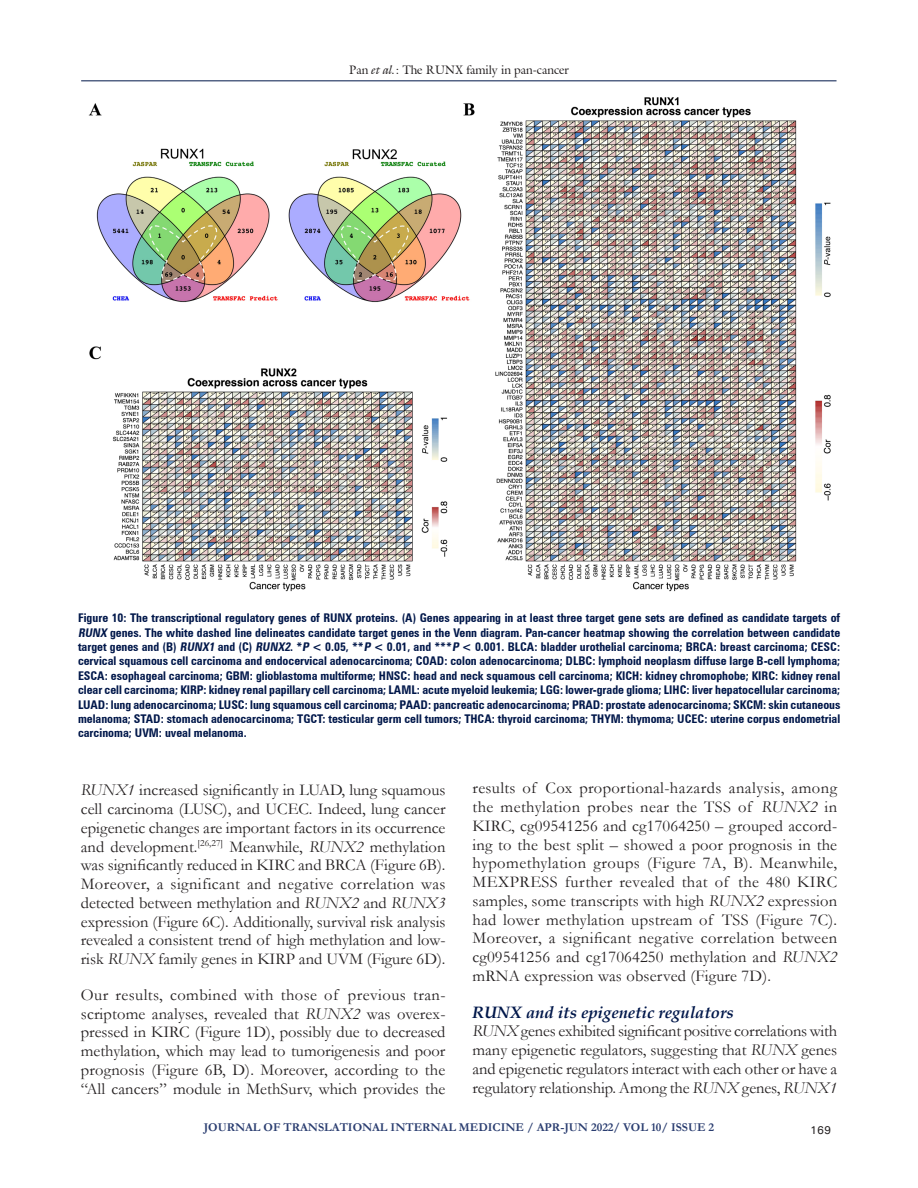
<style>
.page{position:relative;width:918px;height:1188px;background:#fff}
.page>*{position:absolute;margin:0;border:0;box-sizing:border-box;transform-origin:0 0}
.TX{font:16.5px/18.8px "Garamond";color:#231f20;text-align:justify}
.t1{font:italic 700 16.5px "Book Antiqua";color:#00174a}
.FGC{font:700 condensed 12px/14.4px "Zurich BT";color:#00174a;text-align:justify}
.t2{font:700 12px "Garamond";color:#2a3d70}
.t3{font:12px "Galliard IT Cby BT";color:#231f20}
.t4{font:500 11.25px "Univers";color:#231f20}
.s1{font-style:italic}
</style>
<div class="page">
<hr style="left:81px;top:80px;width:756px;height:1px;background:#00174a">
<img style="left:88px;top:97px;width:743px;height:495px">
<p class="t3" style="left:349px;top:62px;width:221px">Pan <span class="s1">et al.</span>: The RUNX family in pan-cancer</p>
<p class="FGC" style="left:78px;top:611px;width:764px">Figure 10: The transcriptional regulatory genes of RUNX proteins. (A) Genes appearing in at least three target gene sets are defined as candidate targets of <span class="s1">RUNX</span> genes. The white dashed line delineates candidate target genes in the Venn diagram. Pan-cancer heatmap showing the correlation between candidate target genes and (B) <span class="s1">RUNX1</span> and (C) <span class="s1">RUNX2</span>. *<span class="s1">P</span> &lt; 0.05, **<span class="s1">P</span> &lt; 0.01, and ***<span class="s1">P</span> &lt; 0.001. BLCA: bladder urothelial carcinoma; BRCA: breast carcinoma; CESC: cervical squamous cell carcinoma and endocervical adenocarcinoma; COAD: colon adenocarcinoma; DLBC: lymphoid neoplasm diffuse large B-cell lymphoma; ESCA: esophageal carcinoma; GBM: glioblastoma multiforme; HNSC: head and neck squamous cell carcinoma; KICH: kidney chromophobe; KIRC: kidney renal clear cell carcinoma; KIRP: kidney renal papillary cell carcinoma; LAML: acute myeloid leukemia; LGG: lower-grade glioma; LIHC: liver hepatocellular carcinoma; LUAD: lung adenocarcinoma; LUSC: lung squamous cell carcinoma; PAAD: pancreatic adenocarcinoma; PRAD: prostate adenocarcinoma; SKCM: skin cutaneous melanoma; STAD: stomach adenocarcinoma; TGCT: testicular germ cell tumors; THCA: thyroid carcinoma; THYM: thymoma; UCEC: uterine corpus endometrial carcinoma; UVM: uveal melanoma.</p>
<p class="TX" style="left:81px;top:780px;width:366px"><span class="s1">RUNX1</span> increased significantly in LUAD, lung squamous cell carcinoma (LUSC), and UCEC. Indeed, lung cancer epigenetic changes are important factors in its occurrence and development.<sup>[26,27]</sup> Meanwhile, <span class="s1">RUNX2</span> methylation was significantly reduced in KIRC and BRCA (Figure 6B).<br>Moreover, a significant and negative correlation was detected between methylation and <span class="s1">RUNX2</span> and <span class="s1">RUNX3 </span>expression (Figure 6C). Additionally, survival risk analysis revealed a consistent trend of high methylation and low&shy;risk <span class="s1">RUNX</span> family genes in KIRP and UVM (Figure 6D).</p>
<p class="TX" style="left:81px;top:985px;width:366px">Our results, combined with those of previous tran&shy;scriptome analyses, revealed that <span class="s1">RUNX2</span> was overex&shy;pressed in KIRC (Figure 1D), possibly due to decreased methylation, which may lead to tumorigenesis and poor prognosis (Figure 6B, D). Moreover, according to the “All cancers” module in MethSurv, which provides the</p>
<p class="TX" style="left:472px;top:778px;width:366px">results of Cox proportional-hazards analysis, among the methylation probes near the TSS of <span class="s1">RUNX2</span> in KIRC, cg09541256 and cg17064250 – grouped accord&shy;ing to the best split – showed a poor prognosis in the hypomethylation groups (Figure 7A, B). Meanwhile, MEXPRESS further revealed that of the 480 KIRC samples, some transcripts with high <span class="s1">RUNX2</span> expression had lower methylation upstream of TSS (Figure 7C).<br>Moreover, a significant negative correlation between cg09541256 and cg17064250 methylation and <span class="s1">RUNX2 </span>mRNA expression was observed (Figure 7D).</p>
<h2 class="t1" style="left:472px;top:1001px;width:263px">RUNX and its epigenetic regulators</h2>
<p class="TX" style="left:472px;top:1022px;width:366px"><span class="s1">RUNX</span> genes exhibited significant positive correlations with many epigenetic regulators, suggesting that <span class="s1">RUNX</span> genes and epigenetic regulators interact with each other or have a regulatory relationship. Among the <span class="s1">RUNX</span> genes, <span class="s1">RUNX1</span></p>
<p class="t2" style="left:204px;top:1119px;width:512px">JOURNAL OF TRANSLATIONAL INTERNAL MEDICINE / APR-JUN 2022/ VOL 10/ ISSUE 2</p>
<p class="t4" style="left:810px;top:1123px;width:23px">169</p>
</div>
